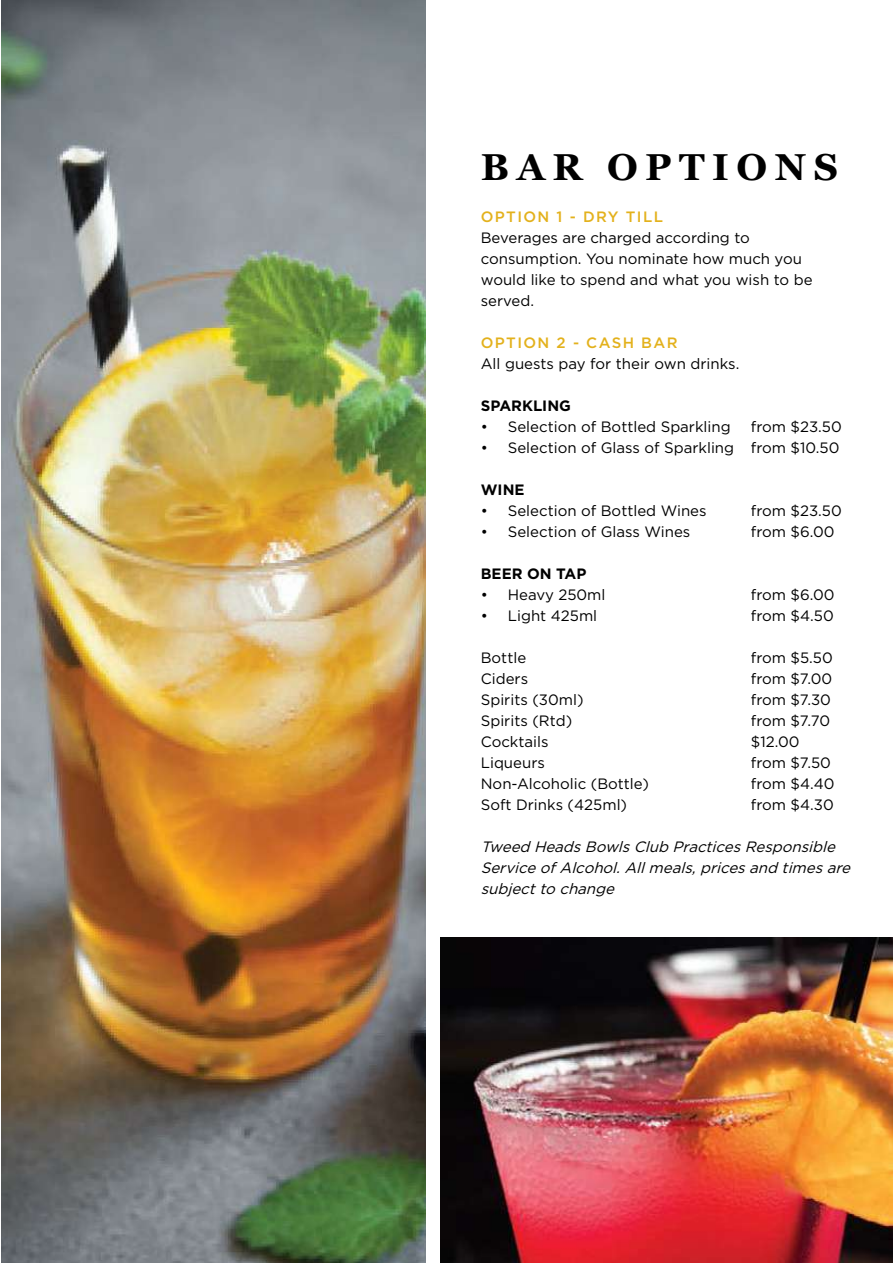
<style>
.page{position:relative;width:893px;height:1263px;background:#fff}
.page>*{position:absolute;margin:0;border:0;box-sizing:border-box;transform-origin:0 0}
.t1{font:700 37.5px "Georgia";letter-spacing:.2em;color:#000}
.t2{font:15px/21px "Gotham";color:#000}
.t3{font:italic 15px/21px "Gotham";color:#000}
.t4{font:500 15px "Gotham";letter-spacing:.09em;color:#e3b11c}
.t5{font:700 15px "Gotham";color:#000}
</style>
<div class="page">
<img style="left:2px;top:0;width:423px;height:1263px">
<img style="left:440px;top:938px;width:453px;height:325px">
<h1 class="t1" style="left:481px;top:138px;width:359px">BAR OPTIONS</h1>
<p class="t4" style="left:481px;top:207px;width:184px">OPTION 1 - DRY TILL</p>
<p class="t2" style="left:481px;top:227px;width:333px">Beverages are charged according to consumption. You nominate how much you would like to spend and what you wish to be served.</p>
<p class="t4" style="left:481px;top:333px;width:198px">OPTION 2 - CASH BAR</p>
<p class="t2" style="left:481px;top:353px;width:260px">All guests pay for their own drinks.</p>
<p class="t5" style="left:481px;top:397px;width:92px">SPARKLING</p>
<p class="t2" style="left:481px;top:416px;width:251px">• Selection of Bottled Sparkling</p>
<p class="t2" style="left:751px;top:416px;width:93px">from $23.50</p>
<p class="t2" style="left:481px;top:437px;width:360px">• Selection of Glass of Sparkling from $10.50</p>
<p class="t5" style="left:481px;top:481px;width:45px">WINE</p>
<p class="t2" style="left:481px;top:500px;width:227px">• Selection of Bottled Wines</p>
<p class="t2" style="left:751px;top:500px;width:93px">from $23.50</p>
<p class="t2" style="left:481px;top:521px;width:211px">• Selection of Glass Wines</p>
<p class="t2" style="left:751px;top:521px;width:85px">from $6.00</p>
<p class="t5" style="left:481px;top:565px;width:107px">BEER ON TAP</p>
<p class="t2" style="left:481px;top:584px;width:126px">• Heavy 250ml</p>
<p class="t2" style="left:751px;top:584px;width:85px">from $6.00</p>
<p class="t2" style="left:481px;top:605px;width:118px">• Light 425ml</p>
<p class="t2" style="left:751px;top:605px;width:84px">from $4.50</p>
<p class="t2" style="left:481px;top:647px;width:47px">Bottle</p>
<p class="t2" style="left:751px;top:647px;width:84px">from $5.50</p>
<p class="t2" style="left:481px;top:668px;width:49px">Ciders</p>
<p class="t2" style="left:751px;top:668px;width:83px">from $7.00</p>
<p class="t2" style="left:481px;top:689px;width:104px">Spirits (30ml)</p>
<p class="t2" style="left:751px;top:689px;width:82px">from $7.30</p>
<p class="t2" style="left:481px;top:710px;width:93px">Spirits (Rtd)</p>
<p class="t2" style="left:751px;top:710px;width:81px">from $7.70</p>
<p class="t2" style="left:481px;top:731px;width:69px">Cocktails</p>
<p class="t2" style="left:751px;top:731px;width:50px">$12.00</p>
<p class="t2" style="left:481px;top:752px;width:66px">Liqueurs</p>
<p class="t2" style="left:751px;top:752px;width:82px">from $7.50</p>
<p class="t2" style="left:481px;top:773px;width:170px">Non-Alcoholic (Bottle)</p>
<p class="t2" style="left:751px;top:773px;width:85px">from $4.40</p>
<p class="t2" style="left:481px;top:794px;width:148px">Soft Drinks (425ml)</p>
<p class="t2" style="left:751px;top:794px;width:84px">from $4.30</p>
<p class="t3" style="left:481px;top:836px;width:375px">Tweed HeadsBowlsClub PracticesResponsible<br>Service ofAlcohol.Allmeals,pricesand timesare subjectto change</p>
</div>
